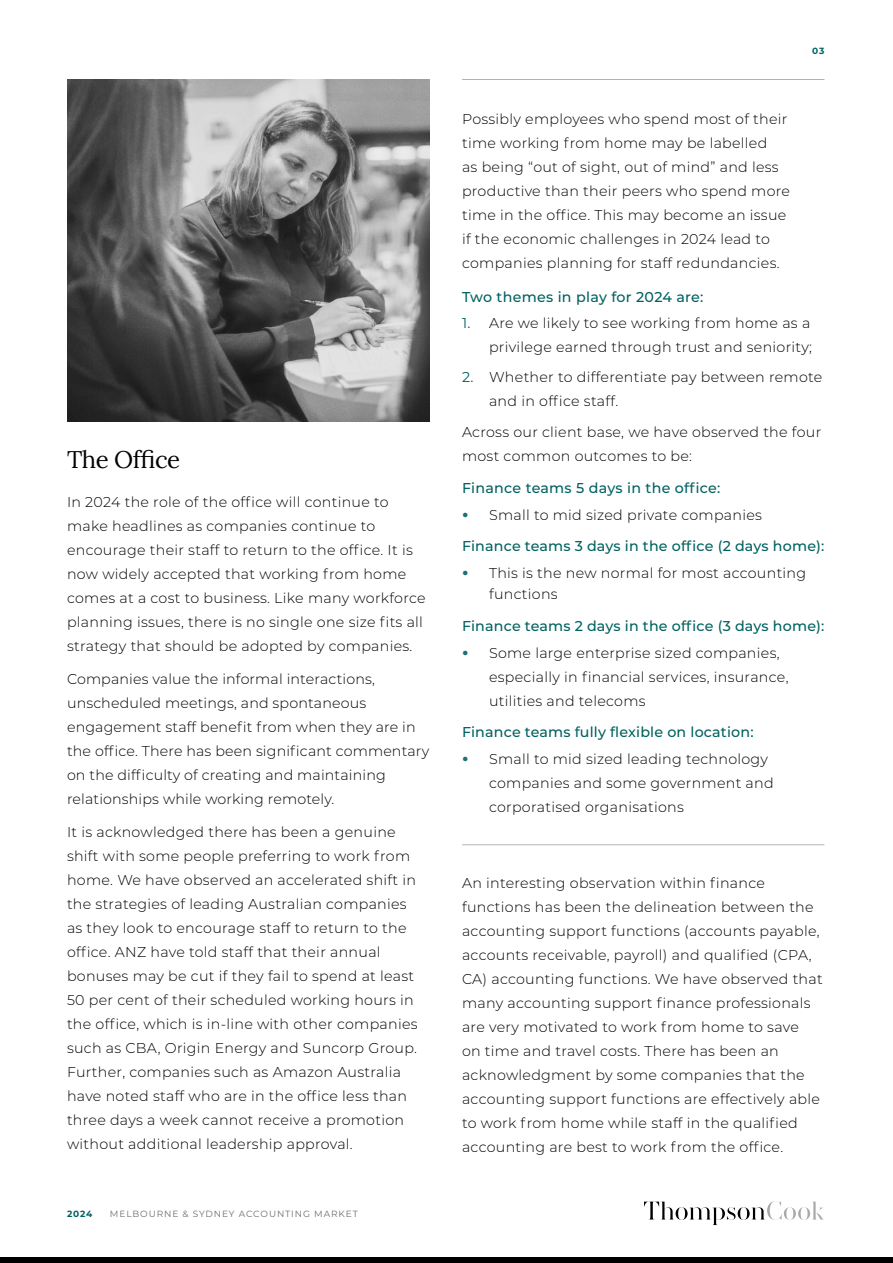
<style>
.page{position:relative;width:893px;height:1263px;background:#fff}
.page>*{position:absolute;margin:0;border:0;box-sizing:border-box;transform-origin:0 0}
.t1{font:24px "Lora";letter-spacing:-.02em;color:#000}
.t2{font:300 14.25px/24px "Montserrat";letter-spacing:.02em;color:#000}
.t3{font:500 14.25px "Montserrat";letter-spacing:.015em;color:#006161}
.t4{font:9px "Montserrat";letter-spacing:.1em;color:#6d6e71}
.t5{font:700 9px "Montserrat";letter-spacing:.09em;color:#006161}
.s1{font-weight:400;color:#006161}
.s2{font-weight:700;font-size:18px;color:#1f6e78}
</style>
<div class="page">
<svg style="left:644px;top:1201px;width:180px;height:24px"></svg>
<div style="left:0;top:1257px;width:893px;height:6px;background:#000"></div>
<img style="left:67px;top:79px;width:362px;height:343px">
<hr style="left:462px;top:844px;width:362px;height:1px;background:#000">
<hr style="left:462px;top:79px;width:362px;height:1px;background:#000">
<h1 class="t1" style="left:67px;top:441px;width:115px">The Office</h1>
<p class="t2" style="left:67px;top:490px;width:360px">In 2024 the role of the office will continue to make headlines as companies continue to encourage their staff to return to the office. It is now widely accepted that working from home comes at a cost to business. Like many workforce planning issues, there is no single one size fits all strategy that should be adopted by companies.</p>
<p class="t2" style="left:67px;top:667px;width:364px">Companies value the informal interactions, unscheduled meetings, and spontaneous engagement staff benefit from when they are in the office. There has been significant commentary on the difficulty of creating and maintaining relationships while working remotely.</p>
<p class="t2" style="left:67px;top:820px;width:352px">It is acknowledged there has been a genuine shift with some people preferring to work from home. We have observed an accelerated shift in the strategies of leading Australian companies as they look to encourage staff to return to the office. ANZ have told staff that their annual bonuses may be cut if they fail to spend at least 50 per cent of their scheduled working hours in the office, which is in-line with other companies such as CBA, Origin Energy and Suncorp Group.<br>Further, companies such as Amazon Australia have noted staff who are in the office less than three days a week cannot receive a promotion without additional leadership approval.</p>
<p class="t5" style="left:67px;top:1207px;width:27px">2024</p>
<p class="t4" style="left:110px;top:1207px;width:249px">MELBOURNE &amp; SYDNEY ACCOUNTING MARKET</p>
<p class="t5" style="left:812px;top:44px;width:14px">03</p>
<p class="t2" style="left:462px;top:106px;width:329px">Possibly employees who spend most of their time working from home may be labelled<br>as being “out of sight, out of mind” and less productive than their peers who spend more time in the office. This may become an issue if the economic challenges in 2024 lead to companies planning for staff redundancies.</p>
<p class="t3" style="left:462px;top:287px;width:243px">Two themes in play for 2024 are:</p>
<p class="t2" style="left:462px;top:310px;width:352px;text-align:right"><span class="s1">1.</span> Are we likely to see working from home as a privilege earned through trust and seniority;</p>
<p class="t2" style="left:489px;top:364px;width:335px;text-indent:-27px"><span class="s1">2.</span> Whether to differentiate pay between remote and in office staff.</p>
<p class="t2" style="left:462px;top:420px;width:361px">Across our client base, we have observed the four most common outcomes to be:</p>
<p class="t3" style="left:462px;top:478px;width:260px">Finance teams 5 days in the office:</p>
<p class="t2" style="left:462px;top:502px;width:301px"><span class="s2">•</span> Small to mid sized private companies</p>
<p class="t3" style="left:462px;top:536px;width:364px">Finance teams 3 days in the office (2 days home):</p>
<p class="t2" style="left:489px;top:562px;width:319px;line-height:21px;text-indent:-27px"><span class="s2">•</span> This is the new normal for most accounting functions</p>
<p class="t3" style="left:462px;top:616px;width:364px">Finance teams 2 days in the office (3 days home):</p>
<p class="t2" style="left:489px;top:640px;width:301px;text-indent:-27px"><span class="s2">•</span> Some large enterprise sized companies, especially in financial services, insurance, utilities and telecoms</p>
<p class="t3" style="left:462px;top:722px;width:293px">Finance teams fully flexible on location:</p>
<p class="t2" style="left:489px;top:747px;width:286px;text-indent:-27px"><span class="s2">•</span> Small to mid sized leading technology companies and some government and corporatised organisations</p>
<p class="t2" style="left:462px;top:870px;width:362px">An interesting observation within finance functions has been the delineation between the accounting support functions (accounts payable, accounts receivable, payroll) and qualified (CPA, CA) accounting functions. We have observed that many accounting support finance professionals are very motivated to work from home to save<br>on time and travel costs. There has been an acknowledgment by some companies that the accounting support functions are effectively able to work from home while staff in the qualified accounting are best to work from the office.</p>
</div>
